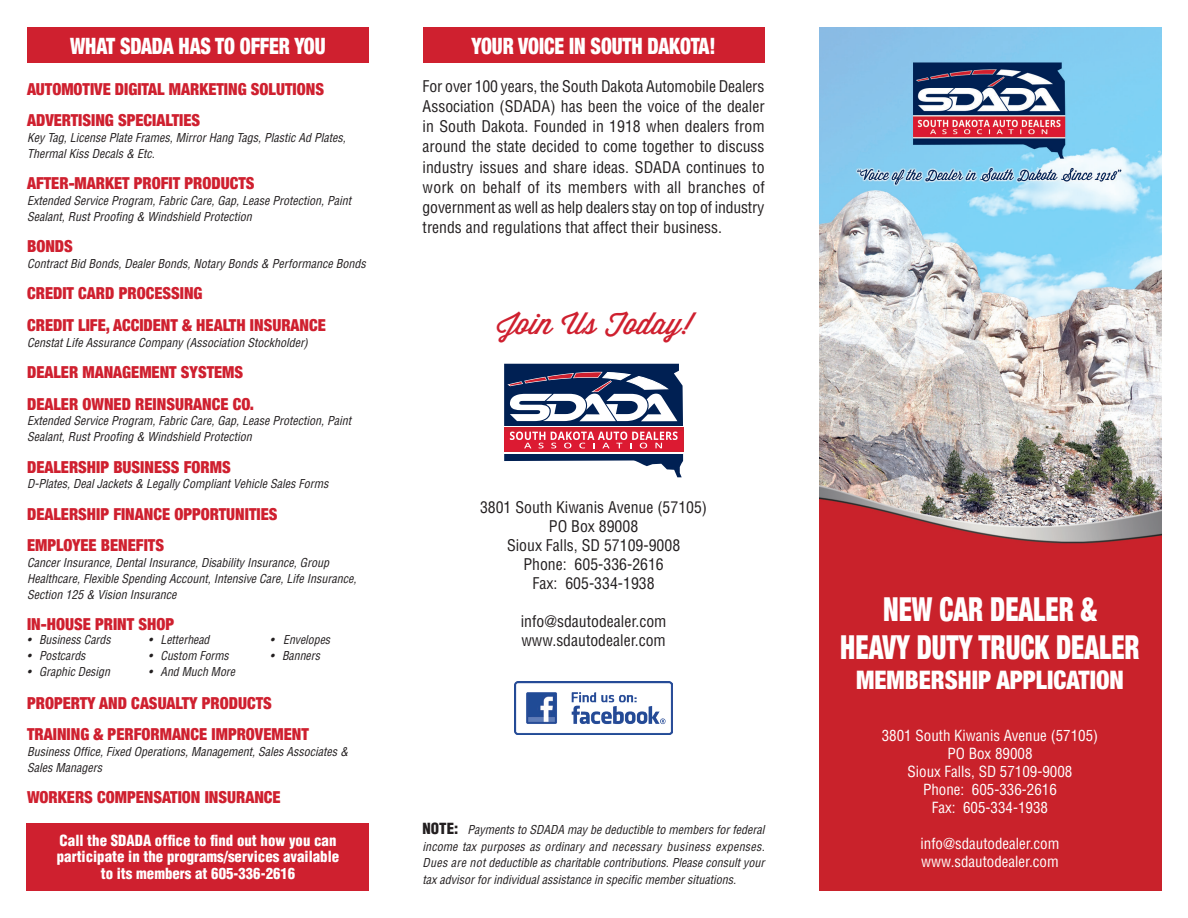
<style>
.page{position:relative;width:1188px;height:918px;background:#fff}
.page>*{position:absolute;margin:0;border:0;box-sizing:border-box;transform-origin:0 0}
.t1{font:900 condensed 33px/37.5px "Helvetica Neue";color:#fff;text-align:center;scale:.8 1}
.t2{font:30px "Wisdom Script";color:#cf202f}
.t3{font:900 condensed 25.5px "Helvetica Neue";color:#fff;scale:.95 1}
.t4{font:900 condensed 22.5px "Helvetica Neue";letter-spacing:-.005em;color:#fff;scale:.87 1}
.t5{font:900 condensed 16.5px/31.5px "Helvetica Neue";color:#cf202f}
.t6{font:condensed 15.75px/20.2px "Helvetica";color:#231f20;text-align:center}
.t7{font:condensed 15px/18px "Helvetica";color:#fff;text-align:center}
.t8{font:900 condensed 15px/16.5px "Helvetica";color:#fff;text-align:center}
.t9{font:italic condensed 12px/15.8px "Helvetica";color:#231f20}
.s1{font-weight:900;font-style:normal;font-size:15px}
</style>
<div class="page">
<img style="left:819px;top:27px;width:342px;height:864px">
<div style="left:27px;top:824px;width:342px;height:67px;background:#cf202f"></div>
<div style="left:27px;top:27px;width:342px;height:36px;background:#cf202f"></div>
<div style="left:423px;top:27px;width:342px;height:36px;background:#cf202f"></div>
<svg style="left:504px;top:364px;width:179px;height:113px"></svg>
<img style="left:514px;top:682px;width:159px;height:53px">
<h3 class="t4" style="left:70px;top:28px;width:295px">WHAT SDADA HAS TO OFFER YOU</h3>
<h3 class="t5" style="left:27px;top:72px;width:298px">AUTOMOTIVE DIGITAL MARKETING SOLUTIONS<br>ADVERTISING SPECIALTIES</h3>
<p class="t9" style="left:27px;top:129px;width:320px">Key Tag, License Plate Frames, Mirror Hang Tags, Plastic Ad Plates,<br>Thermal Kiss Decals &amp; Etc.</p>
<h3 class="t5" style="left:27px;top:167px;width:229px">AFTER-MARKET PROFIT PRODUCTS</h3>
<p class="t9" style="left:27px;top:192px;width:326px">Extended Service Program, Fabric Care, Gap, Lease Protection, Paint<br>Sealant, Rust Proofing &amp; Windshield Protection</p>
<h3 class="t5" style="left:27px;top:230px;width:47px">BONDS</h3>
<p class="t9" style="left:27px;top:255px;width:340px">Contract Bid Bonds, Dealer Bonds, Notary Bonds &amp; Performance Bonds</p>
<h3 class="t5" style="left:27px;top:277px;width:300px">CREDIT CARD PROCESSING<br>CREDIT LIFE, ACCIDENT &amp; HEALTH INSURANCE</h3>
<p class="t9" style="left:27px;top:334px;width:282px">Censtat Life Assurance Company (Association Stockholder)</p>
<h3 class="t5" style="left:27px;top:356px;width:229px">DEALER MANAGEMENT SYSTEMS<br>DEALER OWNED REINSURANCE CO.</h3>
<p class="t9" style="left:27px;top:413px;width:326px">Extended Service Program, Fabric Care, Gap, Lease Protection, Paint<br>Sealant, Rust Proofing &amp; Windshield Protection</p>
<h3 class="t5" style="left:27px;top:450px;width:205px">DEALERSHIP BUSINESS FORMS</h3>
<p class="t9" style="left:27px;top:476px;width:303px">D-Plates, Deal Jackets &amp; Legally Compliant Vehicle Sales Forms</p>
<h3 class="t5" style="left:27px;top:497px;width:252px">DEALERSHIP FINANCE OPPORTUNITIES<br>EMPLOYEE BENEFITS</h3>
<p class="t9" style="left:27px;top:555px;width:331px">Cancer Insurance, Dental Insurance, Disability Insurance, Group<br>Healthcare, Flexible Spending Account, Intensive Care, Life Insurance,<br>Section 125 &amp; Vision Insurance</p>
<h3 class="t5" style="left:27px;top:608px;width:149px">IN-HOUSE PRINT SHOP</h3>
<p class="t9" style="left:27px;top:632px;width:85px">• Business Cards</p>
<p class="t9" style="left:149px;top:632px;width:62px">• Letterhead</p>
<p class="t9" style="left:270px;top:632px;width:62px">• Envelopes</p>
<p class="t9" style="left:27px;top:648px;width:60px">• Postcards</p>
<p class="t9" style="left:149px;top:648px;width:82px">• Custom Forms</p>
<p class="t9" style="left:270px;top:648px;width:51px">• Banners</p>
<p class="t9" style="left:27px;top:663px;width:84px">• Graphic Design</p>
<p class="t9" style="left:149px;top:663px;width:88px">• And Much More</p>
<h3 class="t5" style="left:27px;top:686px;width:283px">PROPERTY AND CASUALTY PRODUCTS<br>TRAINING &amp; PERFORMANCE IMPROVEMENT</h3>
<p class="t9" style="left:27px;top:744px;width:323px">Business Office, Fixed Operations, Management, Sales Associates &amp;<br>Sales Managers</p>
<h3 class="t5" style="left:27px;top:781px;width:255px">WORKERS COMPENSATION INSURANCE</h3>
<p class="t8" style="left:57px;top:832px;width:284px">Call the SDADA office to find out how you can participate in the programs/services available to its members at 605-336-2616</p>
<h3 class="t4" style="left:472px;top:28px;width:282px">YOUR VOICE IN SOUTH DAKOTA!</h3>
<p class="t6" style="left:423px;top:76px;width:344px;text-align:justify">For over 100 years, the South Dakota Automobile Dealers Association (SDADA) has been the voice of the dealer in South Dakota. Founded in 1918 when dealers from around the state decided to come together to discuss industry issues and share ideas. SDADA continues to work on behalf of its members with all branches of government as well as help dealers stay on top of industry trends and regulations that affect their business.</p>
<h2 class="t2" style="left:496px;top:300px;width:196px">Join Us Today!</h2>
<h3 class="t6" style="left:480px;top:498px;width:229px;line-height:18.9px">3801 South Kiwanis Avenue (57105)<br>PO Box 89008<br>Sioux Falls, SD 57109-9008<br>Phone: 605-336-2616<br>Fax: 605-334-1938</h3>
<h3 class="t6" style="left:521px;top:611px;width:147px;line-height:18.9px;text-align:left">info@sdautodealer.com www.sdautodealer.com</h3>
<p class="t9" style="left:423px;top:822px;width:344px;line-height:16.5px;text-align:justify"><span class="s1">NOTE:</span> Payments to SDADA may be deductible to members for federal income tax purposes as ordinary and necessary business expenses.<br>Dues are not deductible as charitable contributions. Please consult your tax advisor for individual assistance in specific member situations.</p>
<h1 class="t1" style="left:840px;top:589px;width:376px">NEW CAR DEALER &amp;<br>HEAVY DUTY TRUCK DEALER</h1>
<h3 class="t3" style="left:856px;top:659px;width:283px">MEMBERSHIP APPLICATION</h3>
<p class="t7" style="left:882px;top:727px;width:218px">3801 South Kiwanis Avenue (57105)<br>PO Box 89008<br>Sioux Falls, SD 57109-9008<br>Phone: 605-336-2616<br>Fax: 605-334-1938</p>
<p class="t7" style="left:921px;top:835px;width:140px;text-align:left">info@sdautodealer.com www.sdautodealer.com</p>
</div>
